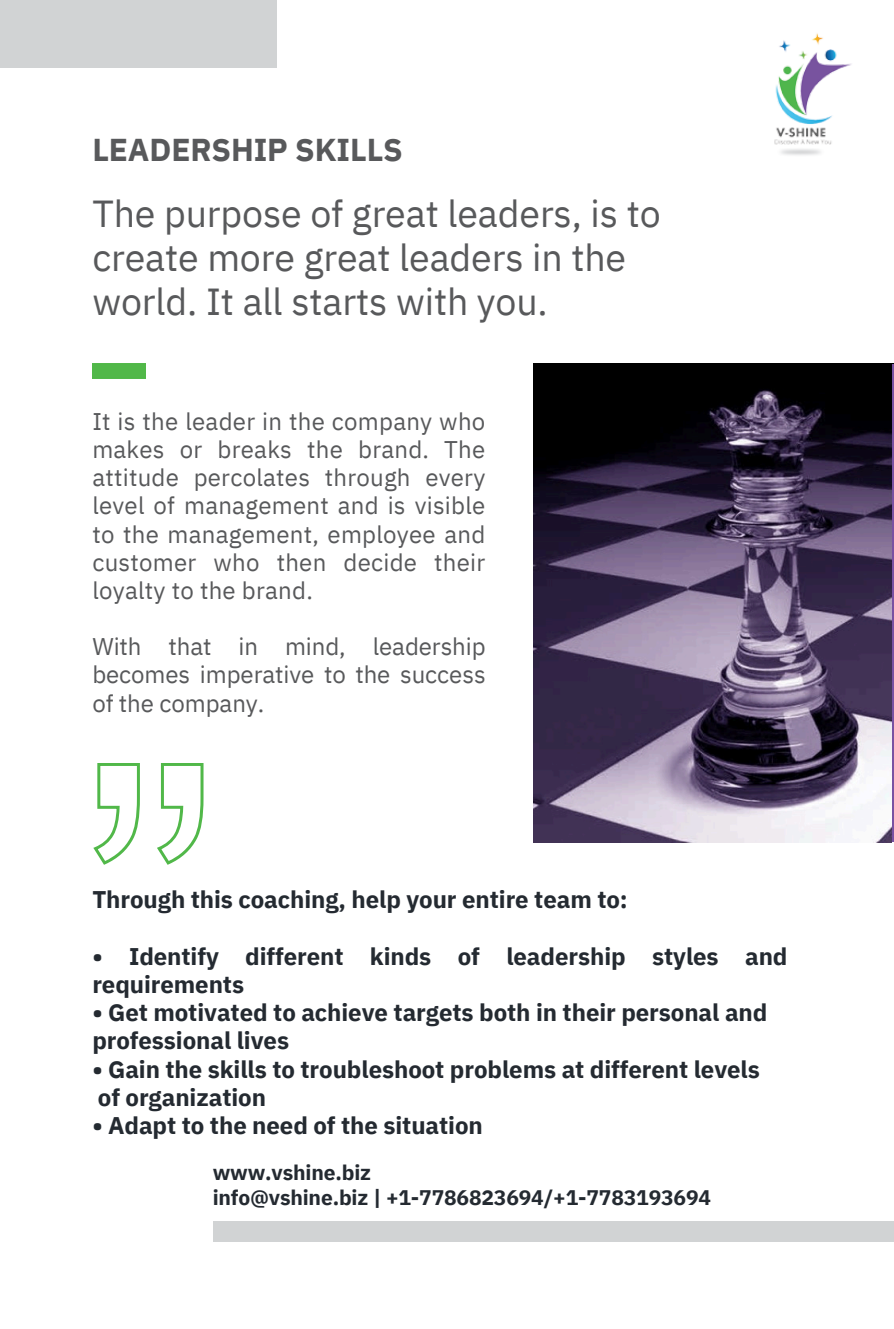
<style>
.page{position:relative;width:894px;height:1329px;background:#fff}
.page>*{position:absolute;margin:0;border:0;box-sizing:border-box;transform-origin:0 0}
.t1{font:37.6px/44px "IBM Plex Sans";letter-spacing:-.005em;color:#58595b}
.t2{font:700 31.6px "IBM Plex Sans";letter-spacing:-.005em;color:#58595b}
.t3{font:700 24px/28.2px "IBM Plex Sans";letter-spacing:-.005em;color:#242a31}
.t4{font:24px/28.2px "IBM Plex Sans";letter-spacing:.005em;color:#58595b;text-align:justify}
.t5{font:700 21px "IBM Plex Sans";letter-spacing:-.01em;color:#242a31}
</style>
<div class="page">
<div style="left:0;top:0;width:277px;height:67px;background:#d1d3d4"></div>
<svg style="left:93px;top:763px;width:111px;height:102px"></svg>
<div style="left:213px;top:1222px;width:681px;height:20px;background:#d1d3d4"></div>
<img style="left:92px;top:364px;width:53px;height:15px">
<img style="left:774px;top:33px;width:78px;height:122px">
<img style="left:534px;top:364px;width:358px;height:479px">
<h2 class="t2" style="left:92px;top:129px;width:312px">LEADERSHIP SKILLS</h2>
<h4 class="t1" style="left:92px;top:191px;width:570px">The purpose of great leaders, is to create more great leaders in the world. It all starts with you.</h4>
<p class="t4" style="left:92px;top:407px;width:395px">It is the leader in the company who makes or breaks the brand. The attitude percolates through every level of management and is visible to the management, employee and customer who then decide their loyalty to the brand.</p>
<h1 class="t4" style="left:92px;top:632px;width:395px">With that in mind, leadership becomes imperative to the success of the company.</h1>
<p class="t3" style="left:92px;top:885px;width:537px">Through this coaching, help your entire team to:</p>
<h4 class="t3" style="left:92px;top:942px;width:697px">• Identify different kinds of leadership styles and requirements</h4>
<h4 class="t3" style="left:92px;top:998px;width:677px">• Get motivated to achieve targets both in their personal and professional lives</h4>
<h4 class="t3" style="left:92px;top:1054px;width:669px">• Gain the skills to troubleshoot problems at different levels of organization</h4>
<h4 class="t3" style="left:92px;top:1111px;width:392px">• Adapt to the need of the situation</h4>
<p class="t5" style="left:213px;top:1158px;width:160px">www.vshine.biz</p>
<p class="t5" style="left:213px;top:1183px;width:500px">info@vshine.biz | +1-7786823694/+1-7783193694</p>
</div>
